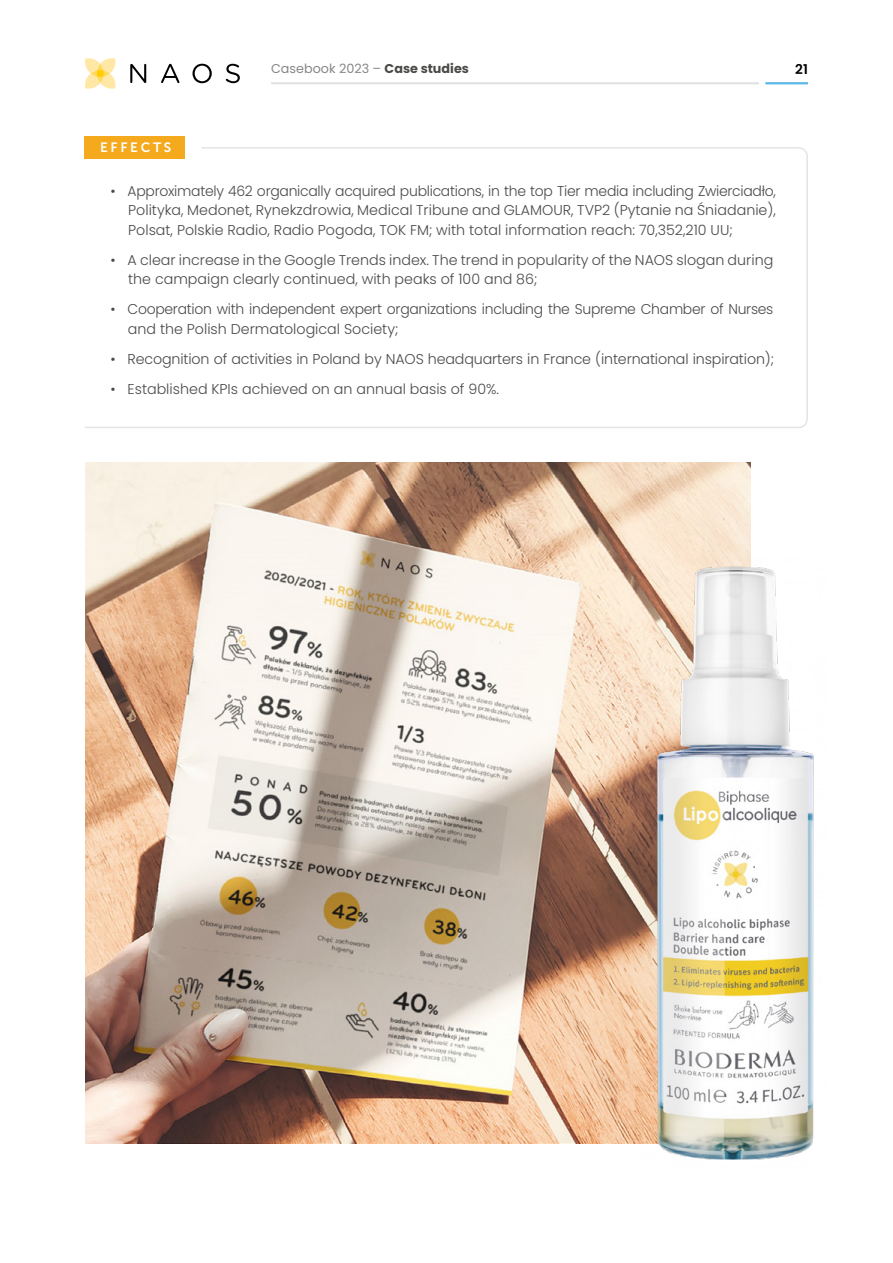
<style>
.page{position:relative;width:893px;height:1263px;background:#fff}
.page>*{position:absolute;margin:0;border:0;box-sizing:border-box;transform-origin:0 0}
.t1{font:300 14.25px/19.5px "Poppins";color:#4a4a49;text-align:justify}
.t2{font:300 14.25px/19.5px "Poppins";letter-spacing:-.02em;color:#4a4a49}
.t3{font:13.5px "Museo Sans 700";letter-spacing:.2em;color:#fff}
.t4{font:600 13.5px "Poppins";color:#000}
.t5{font:12.75px "Poppins";color:#878787}
.s1{font-weight:700;color:#4a4a49}
</style>
<div class="page">
<div style="left:85px;top:136px;width:100px;height:22px;background:#f5a91d"></div>
<svg style="left:84px;top:146px;width:724px;height:282px"></svg>
<img style="left:85px;top:463px;width:666px;height:681px">
<svg style="left:130px;top:64px;width:16px;height:19px"></svg>
<svg style="left:161px;top:64px;width:18px;height:19px"></svg>
<svg style="left:192px;top:64px;width:20px;height:19px"></svg>
<svg style="left:226px;top:64px;width:14px;height:19px"></svg>
<svg style="left:85px;top:58px;width:31px;height:31px"></svg>
<hr style="left:765px;top:82px;width:43px;height:2px;background:#5ab8e9">
<hr style="left:271px;top:82px;width:488px;height:2px;background:#000">
<img style="left:642px;top:558px;width:172px;height:602px">
<p class="t5" style="left:271px;top:61px;width:199px">Casebook 2023 – <span class="s1">Case studies</span></p>
<p class="t4" style="left:795px;top:61px;width:14px">21</p>
<p class="t3" style="left:100px;top:140px;width:73px">EFFECTS</p>
<p class="t1" style="left:128px;top:181px;width:649px;text-indent:-18px">• Approximately 462 organically acquired publications, in the top Tier media including Zwierciadło, Polityka, Medonet, Rynekzdrowia, Medical Tribune and GLAMOUR, TVP2 (Pytanie na Śniadanie), Polsat, Polskie Radio, Radio Pogoda, TOK FM; with total information reach: 70,352,210 UU;</p>
<p class="t1" style="left:128px;top:250px;width:647px;text-indent:-18px">• A clear increase in the Google Trends index. The trend in popularity of the NAOS slogan during the campaign clearly continued, with peaks of 100 and 86;</p>
<p class="t2" style="left:128px;top:300px;width:647px;text-indent:-17px">• Cooperation with independent expert organizations including the Supreme Chamber of Nurses and the Polish Dermatological Society;</p>
<p class="t1" style="left:110px;top:349px;width:665px">• Recognition of activities in Poland by NAOS headquarters in France (international inspiration);</p>
<p class="t1" style="left:110px;top:379px;width:390px">• Established KPIs achieved on an annual basis of 90%.</p>
</div>
